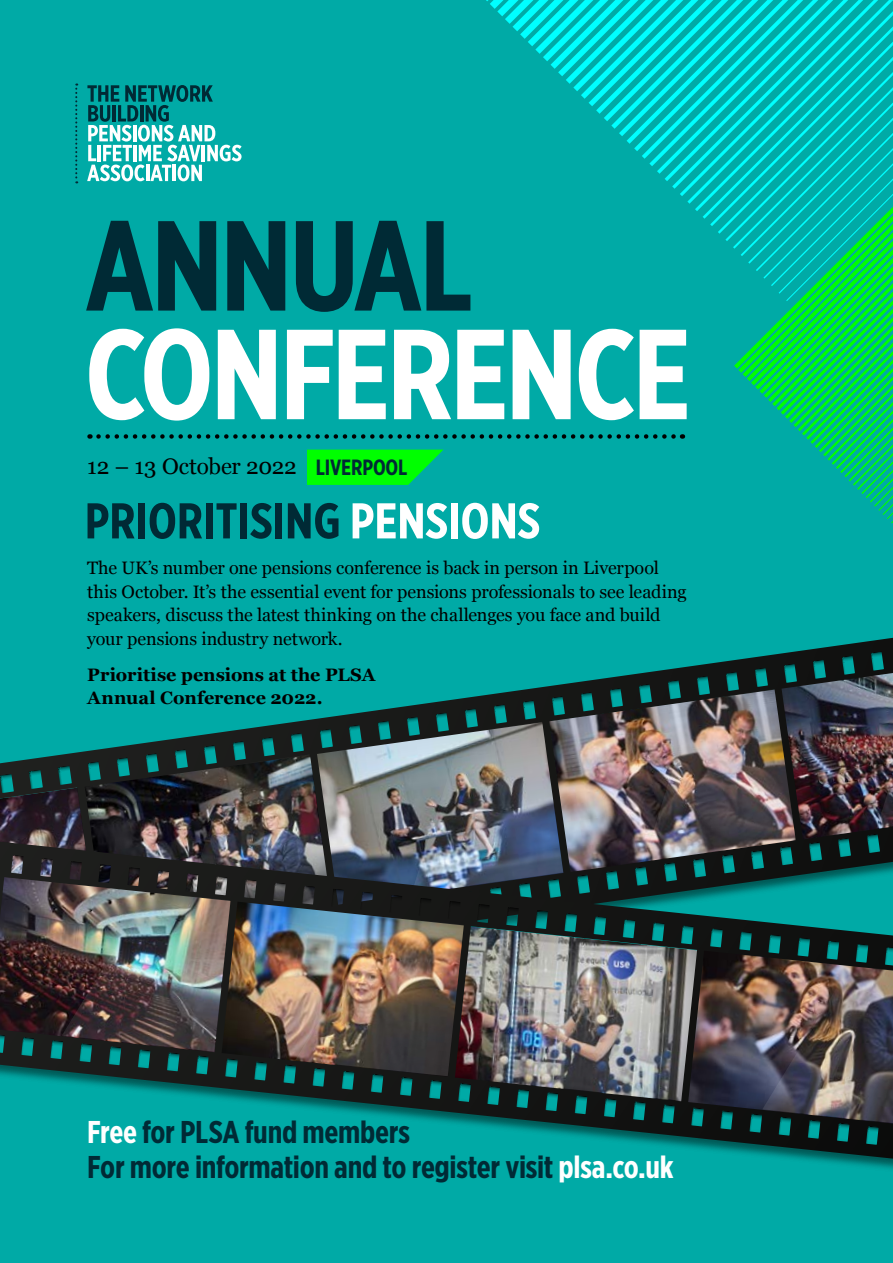
<style>
.page{position:relative;width:893px;height:1263px;background:#00aaa6}
.page>*{position:absolute;margin:0;border:0;box-sizing:border-box;transform-origin:0 0}
.t1{font:700 127.8px "Gotham X Narrow";letter-spacing:-.025em;color:#fff}
.t2{font:700 127.8px "Gotham X Narrow";letter-spacing:-.025em;color:#002a35}
.t3{font:700 50.1px "Gotham X Narrow";color:#002a35}
.t4{font:700 31.5px/35.2px "Gotham X Narrow";letter-spacing:-.01em;color:#002a35}
.t5{font:22.5px "Georgia";letter-spacing:-.01em;color:#000}
.t6{font:18px/23.4px "Georgia";letter-spacing:-.005em;color:#000}
.t7{font:700 18px/23.4px "Georgia";color:#000}
.s1{font-family:"Gotham X Narrow";font-weight:700;font-size:22.05px;color:#002a35}
.s2{color:#fff}
</style>
<div class="page">
<svg style="left:75px;top:84px;width:2px;height:99px"></svg>
<svg style="left:668px;top:1145px;width:225px;height:13px"></svg>
<img style="left:0;top:651px;width:893px;height:494px">
<svg style="left:87px;top:0;width:806px;height:523px"></svg>
<h1 class="t2" style="left:85px;top:187px;width:390px">ANNUAL</h1>
<h1 class="t1" style="left:85px;top:296px;width:608px">CONFERENCE</h1>
<p class="t5" style="left:87px;top:450px;width:322px">12 – 13 October 2022 <span class="s1">LIVERPOOL</span></p>
<h2 class="t3" style="left:85px;top:490px;width:457px">PRIORITISING <span class="s2">PENSIONS</span></h2>
<p class="t6" style="left:87px;top:556px;width:601px">The UK’s number one pensions conference is back in person in Liverpool this October. It’s the essential event for pensions professionals to see leading speakers, discuss the latest thinking on the challenges you face and build your pensions industry network.</p>
<p class="t7" style="left:87px;top:662px;width:290px">Prioritise pensions at the PLSA<br>Annual Conference 2022.</p>
<h3 class="t4" style="left:87px;top:1114px;width:588px"><span class="s2">Free</span> for PLSA fund members<br>For more information and to register visit <span class="s2">plsa.co.uk</span></h3>
</div>
